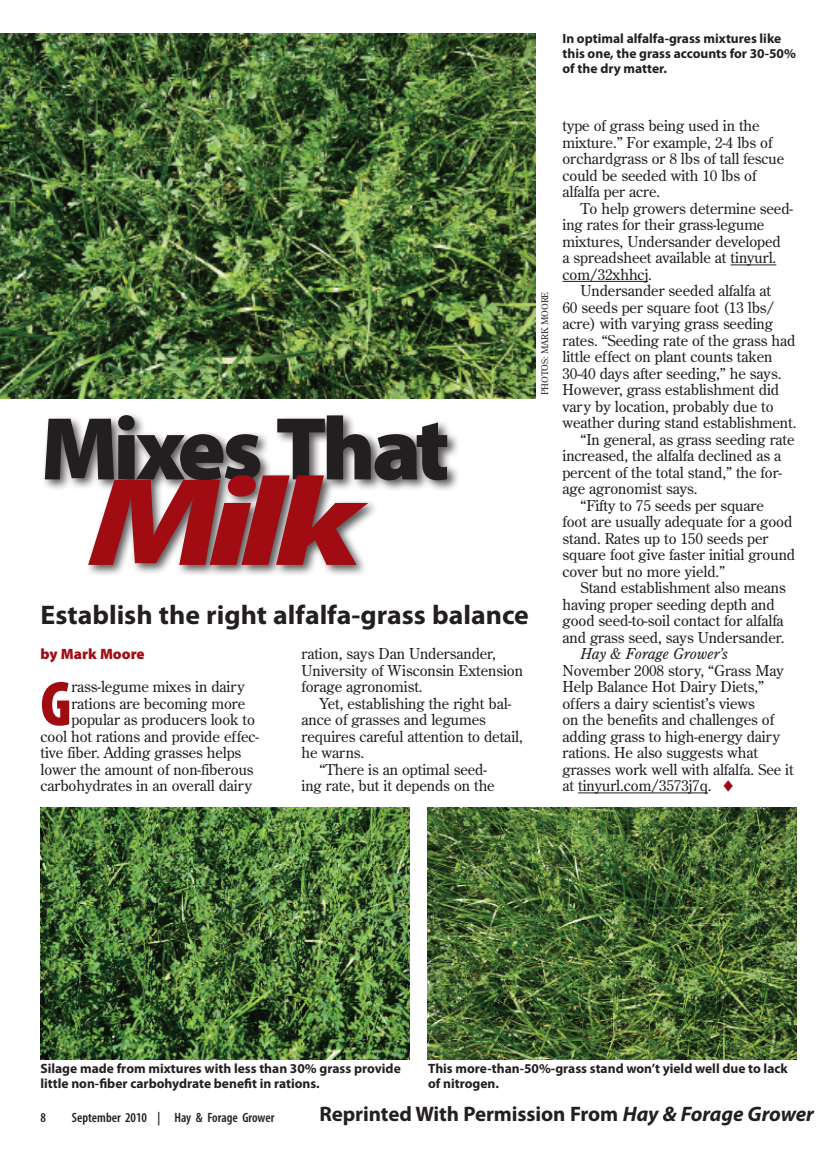
<style>
.page{position:relative;width:837px;height:1161px;background:#fff}
.page>*{position:absolute;margin:0;border:0;box-sizing:border-box;transform-origin:0 0}
.headlineMyriad72{font:italic 900 126px "Myriad Pro";color:#a10c12;scale:1.25 1}
.headlineMyriad72-2{font:900 90px "Myriad Pro";letter-spacing:-.055em;color:#231f20}
.bodyCopy{font:900 condensed 63.9px "Myriad Pro";color:#a10c12}
.deck{font:700 27px "Myriad Pro";color:#231f20}
.bodyCopy-2{font:700 21px "Myriad Pro";letter-spacing:-.005em;color:#231f20}
.bodyCopy-3{font:15px/16.5px "Century Old Style Std";letter-spacing:-.005em;color:#231f20}
.byline{font:900 15px "Myriad Pro";color:#a10c12}
.t1{font:700 13.5px/15px "Myriad Pro";color:#231f20}
.t2{font:600 condensed 13.5px "Myriad Pro";color:#231f20}
.photoCredit{font:9px "Century Old Style Std";letter-spacing:-.005em;color:#231f20}
.s1{font-style:italic}
.s2{font-family:"Universal Std Newswith Comm Pi";color:#a10c12}
</style>
<div class="page">
<hr style="left:731px;top:265px;width:45px;height:1px;background:#231f20">
<hr style="left:562px;top:281px;width:86px;height:1px;background:#231f20">
<hr style="left:578px;top:793px;width:130px;height:1px;background:#231f20">
<div style="left:41px;top:411px;width:560px;height:221px;background:#231f20;opacity:.75"></div>
<img style="left:0;top:33px;width:536px;height:365px">
<img style="left:41px;top:808px;width:369px;height:252px">
<img style="left:428px;top:808px;width:368px;height:252px">
<p class="t1" style="left:562px;top:31px;width:235px">In optimal alfalfa-grass mixtures like this one, the grass accounts for 30-50% of the dry matter.</p>
<p class="headlineMyriad72-2" style="left:40px;top:398px;width:411px">Mixes That</p>
<p class="headlineMyriad72" style="left:88px;top:452px;width:222px">Milk</p>
<p class="photoCredit" style="left:539px;top:395px;width:105px;rotate:-90deg">PHOTOS: MARK MOORE</p>
<p class="deck" style="left:40px;top:600px;width:490px">Establish the right alfalfa-grass balance</p>
<p class="byline" style="left:40px;top:646px;width:106px">by Mark Moore</p>
<p class="bodyCopy" style="left:40px;top:669px;width:33px">G</p>
<p class="bodyCopy-3" style="left:71px;top:678px;width:175px">rass-legume mixes in dairy</p>
<p class="bodyCopy-3" style="left:71px;top:695px;width:175px">rations are becoming more</p>
<p class="bodyCopy-3" style="left:71px;top:711px;width:185px">popular as producers look to</p>
<p class="bodyCopy-3" style="left:40px;top:728px;width:220px">cool hot rations and provide effec-</p>
<p class="bodyCopy-3" style="left:40px;top:744px;width:202px">tive fiber. Adding grasses helps</p>
<p class="bodyCopy-3" style="left:40px;top:761px;width:215px">lower the amount of non-fiberous</p>
<p class="bodyCopy-3" style="left:40px;top:777px;width:213px">carbohydrates in an overall dairy</p>
<p class="bodyCopy-3" style="left:302px;top:645px;width:223px">ration, says Dan Undersander,<br>University of Wisconsin Extension forage agronomist.</p>
<p class="bodyCopy-3" style="left:302px;top:695px;width:223px;text-indent:18px">Yet, establishing the right bal&shy;ance of grasses and legumes requires careful attention to detail, he warns.</p>
<p class="bodyCopy-3" style="left:302px;top:761px;width:195px;text-indent:18px">“There is an optimal seed&shy;ing rate, but it depends on the</p>
<p class="bodyCopy-3" style="left:562px;top:117px;width:223px">type of grass being used in the mixture.” For example, 2-4 lbs of orchardgrass or 8 lbs of tall fescue could be seeded with 10 lbs of alfalfa per acre.</p>
<p class="bodyCopy-3" style="left:562px;top:200px;width:232px;text-indent:18px">To help growers determine seed&shy;ing rates for their grass-legume mixtures, Undersander developed<br>a spreadsheet available at tinyurl. com/32xhhcj.</p>
<p class="bodyCopy-3" style="left:562px;top:282px;width:236px;text-indent:18px">Undersander seeded alfalfa at<br>60 seeds per square foot (13 lbs/ acre) with varying grass seeding rates. “Seeding rate of the grass had little effect on plant counts taken 30-40 days after seeding,” he says.<br>However, grass establishment did vary by location, probably due to weather during stand establishment.</p>
<p class="bodyCopy-3" style="left:562px;top:431px;width:234px;text-indent:18px">“In general, as grass seeding rate increased, the alfalfa declined as a percent of the total stand,” the for&shy;age agronomist says.</p>
<p class="bodyCopy-3" style="left:562px;top:497px;width:234px;text-indent:18px">“Fifty to 75 seeds per square<br>foot are usually adequate for a good stand. Rates up to 150 seeds per square foot give faster initial ground cover but no more yield.”</p>
<p class="bodyCopy-3" style="left:562px;top:579px;width:225px;text-indent:18px">Stand establishment also means having proper seeding depth and good seed-to-soil contact for alfalfa and grass seed, says Undersander.</p>
<p class="bodyCopy-3" style="left:562px;top:645px;width:233px;text-indent:18px"><span class="s1">Hay &amp; Forage Grower’s<br></span>November 2008 story, “Grass May<br>Help Balance Hot Dairy Diets,” offers a dairy scientist’s views<br>on the benefits and challenges of adding grass to high-energy dairy rations. He also suggests what grasses work well with alfalfa. See it at tinyurl.com/3573j7q. <span class="s2">♦</span></p>
<p class="t1" style="left:40px;top:1062px;width:362px">Silage made from mixtures with less than 30% grass provide little non-fiber carbohydrate benefit in rations.</p>
<p class="t1" style="left:428px;top:1062px;width:361px">This more-than-50%-grass stand won’t yield well due to lack of nitrogen.</p>
<p class="bodyCopy-2" style="left:320px;top:1103px;width:496px">Reprinted With Permission From <span class="s1">Hay &amp; Forage Grower</span></p>
<p class="t2" style="left:40px;top:1110px;width:7px">8</p>
<p class="t2" style="left:72px;top:1110px;width:204px">September 2010 | Hay &amp; Forage Grower</p>
</div>
